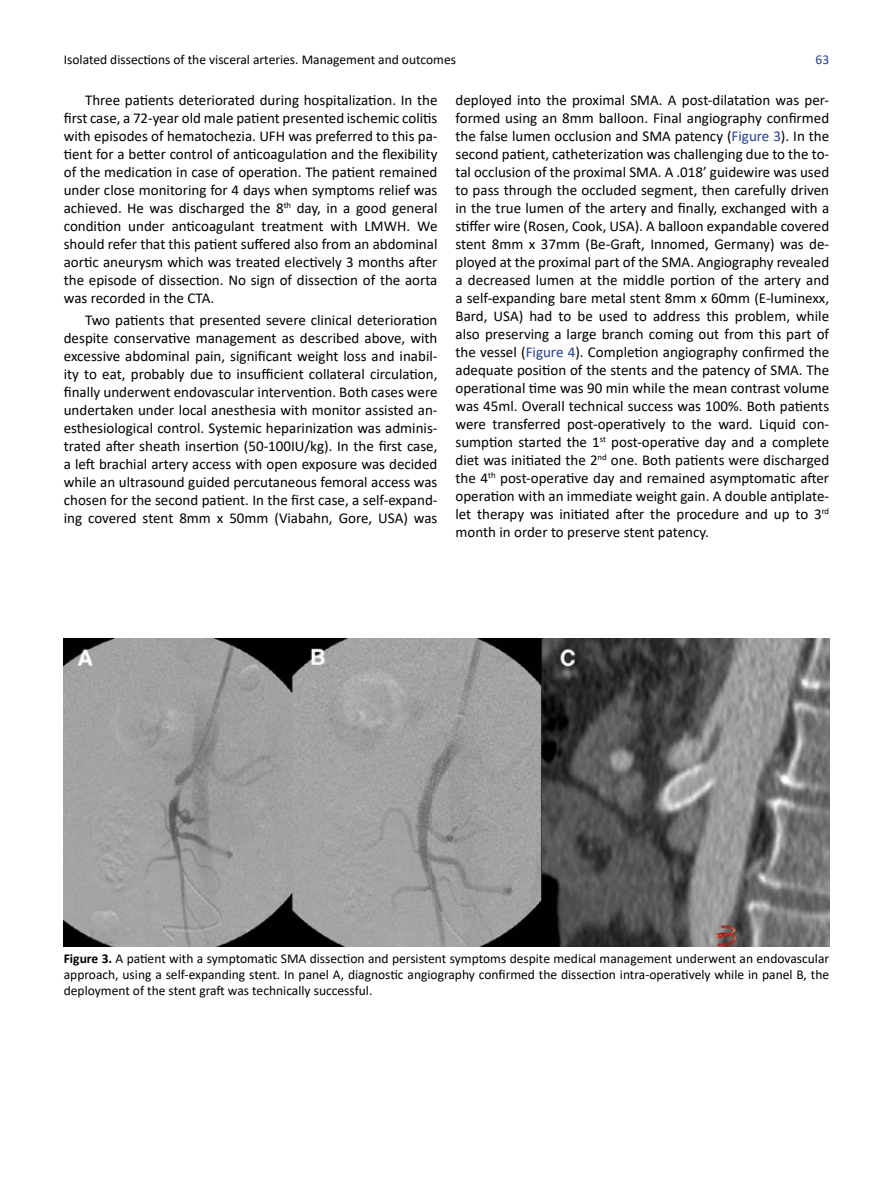
<style>
.page{position:relative;width:893px;height:1191px;background:#fff}
.page>*{position:absolute;margin:0;border:0;box-sizing:border-box;transform-origin:0 0}
.t1{font:15px/18px "Calibri";color:#000;text-align:justify}
.t2{font:13.5px/16.2px "Calibri";color:#000;text-align:justify}
.t3{font:13.5px "Calibri";color:#25408f}
.s1{color:#25408f}
.s2{font-weight:700}
</style>
<div class="page">
<img style="left:64px;top:638px;width:765px;height:308px">
<p class="t2" style="left:64px;top:51px;width:394px">Isolated dissections of the visceral arteries. Management and outcomes</p>
<p class="t3" style="left:815px;top:50px;width:15px">63</p>
<p class="t1" style="left:64px;top:90px;width:375px;text-indent:21px">Three patients deteriorated during hospitalization. In the first case, a 72-year old male patient presented ischemic colitis with episodes of hematochezia. UFH was preferred to this pa&shy;tient for a better control of anticoagulation and the flexibility of the medication in case of operation. The patient remained under close monitoring for 4 days when symptoms relief was achieved. He was discharged the 8<sup>th</sup> day, in a good general condition under anticoagulant treatment with LMWH. We should refer that this patient suffered also from an abdominal aortic aneurysm which was treated electively 3 months after the episode of dissection. No sign of dissection of the aorta was recorded in the CTA.</p>
<p class="t1" style="left:64px;top:311px;width:375px;text-indent:21px">Two patients that presented severe clinical deterioration despite conservative management as described above, with excessive abdominal pain, significant weight loss and inabil&shy;ity to eat, probably due to insufficient collateral circulation, finally underwent endovascular intervention. Both cases were undertaken under local anesthesia with monitor assisted an&shy;esthesiological control. Systemic heparinization was adminis&shy;trated after sheath insertion (50-100IU/kg). In the first case, a left brachial artery access with open exposure was decided while an ultrasound guided percutaneous femoral access was chosen for the second patient. In the first case, a self-expand&shy;ing covered stent 8mm x 50mm (Viabahn, Gore, USA) was</p>
<p class="t1" style="left:455px;top:90px;width:375px">deployed into the proximal SMA. A post-dilatation was per&shy;formed using an 8mm balloon. Final angiography confirmed the false lumen occlusion and SMA patency (<span class="s1">Figure 3</span>). In the second patient, catheterization was challenging due to the to&shy;tal occlusion of the proximal SMA. A .018’ guidewire was used to pass through the occluded segment, then carefully driven in the true lumen of the artery and finally, exchanged with a stiffer wire (Rosen, Cook, USA). A balloon expandable covered stent 8mm x 37mm (Be-Graft, Innomed, Germany) was de&shy;ployed at the proximal part of the SMA. Angiography revealed a decreased lumen at the middle portion of the artery and a self-expanding bare metal stent 8mm x 60mm (E-luminexx, Bard, USA) had to be used to address this problem, while also preserving a large branch coming out from this part of the vessel (<span class="s1">Figure 4</span>). Completion angiography confirmed the adequate position of the stents and the patency of SMA. The operational time was 90 min while the mean contrast volume was 45ml. Overall technical success was 100%. Both patients were transferred post-operatively to the ward. Liquid con&shy;sumption started the 1<sup>st</sup> post-operative day and a complete diet was initiated the 2<sup>nd</sup> one. Both patients were discharged the 4<sup>th</sup> post-operative day and remained asymptomatic after operation with an immediate weight gain. A double antiplate&shy;let therapy was initiated after the procedure and up to 3<sup>rd </sup>month in order to preserve stent patency.</p>
<p class="t2" style="left:64px;top:950px;width:767px"><span class="s2">Figure 3.</span> A patient with a symptomatic SMA dissection and persistent symptoms despite medical management underwent an endovascular approach, using a self-expanding stent. In panel A, diagnostic angiography confirmed the dissection intra-operatively while in panel B, the deployment of the stent graft was technically successful.</p>
</div>
